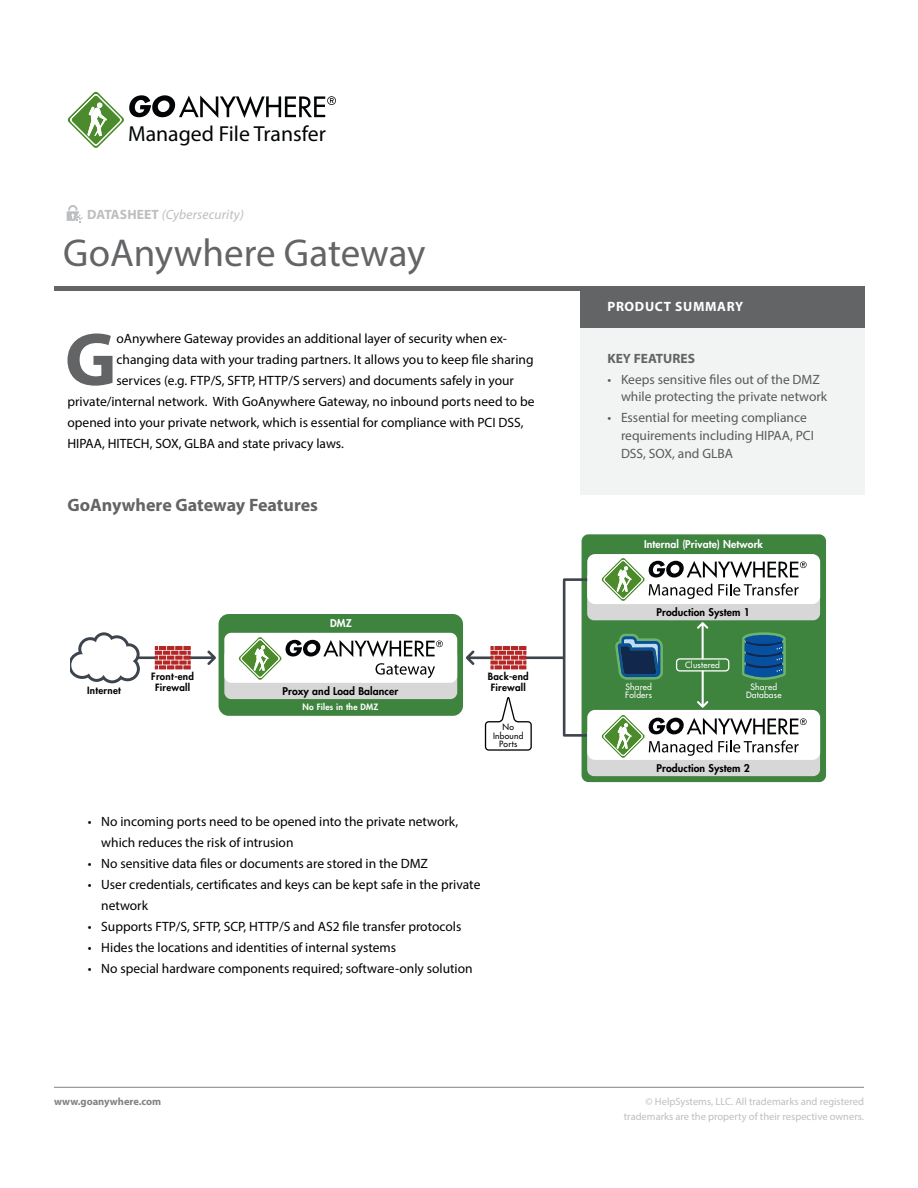
<style>
.page{position:relative;width:918px;height:1188px;background:#fff}
.page>*{position:absolute;margin:0;border:0;box-sizing:border-box;transform-origin:0 0}
.t1{font:700 75.75px "Myriad Pro";color:#636466}
.t2{font:39px "Myriad Pro";color:#636466}
.t3{font:21.75px "Myriad Pro";color:#020405}
.t4{font:700 18px "Myriad Pro";color:#636466}
.t5{font:13.5px/21px "Myriad Pro";color:#000}
.t6{font:13.5px/18px "Myriad Pro";color:#58595b}
.t7{font:italic 13.5px "Myriad Pro";letter-spacing:.01em;color:#bcbec0}
.t8{font:700 13.5px "Myriad Pro";letter-spacing:.05em;color:#fff}
.t9{font:700 13.5px "Myriad Pro";color:#636466}
.t10{font:10.5px/15px "Myriad Pro";color:#bcbec0;text-align:right}
.t11{font:800 10.5px "Futura Std";letter-spacing:.01em;color:#000}
.t12{font:800 10.5px "Futura Std";letter-spacing:.01em;color:#fff}
.t13{font:700 10.5px "Myriad Pro";color:#808285}
.t14{font:800 9.75px/10.5px "Futura Std";letter-spacing:.025em;color:#000;text-align:center}
.t15{font:500 8.55px/8.6px "Futura Std";letter-spacing:.025em;color:#fff}
.t16{font:800 8.55px "Futura Std";letter-spacing:.025em;color:#fff}
.t17{font:500 8.55px/8.6px "Futura Std";letter-spacing:.025em;color:#000;text-align:center}
.s1{font-weight:700;font-style:normal}
</style>
<div class="page">
<svg style="left:67px;top:205px;width:16px;height:17px"></svg>
<div style="left:580px;top:327px;width:285px;height:168px;background:#f2f3f3"></div>
<div style="left:580px;top:286px;width:285px;height:42px;background:#636466"></div>
<div style="left:54px;top:286px;width:810px;height:5px;background:#636466"></div>
<hr style="left:54px;top:1087px;width:810px;height:1px;background:#808285">
<svg style="left:68px;top:92px;width:268px;height:56px"></svg>
<hr style="left:138px;top:656px;width:18px;height:3px;background:#3d444d">
<div style="left:219px;top:614px;width:244px;height:102px;background:#3e833e;border-radius:10px"></div>
<div style="left:224px;top:649px;width:233px;height:50px;background:#d7d7d7;border-radius:7px"></div>
<div style="left:224px;top:633px;width:233px;height:50px;background:#fff;border-radius:7px"></div>
<div style="left:582px;top:534px;width:244px;height:248px;background:#3e833e;border-radius:7px"></div>
<div style="left:587px;top:570px;width:233px;height:50px;background:#d7d7d7;border-radius:7px"></div>
<div style="left:563px;top:578px;width:30px;height:159px;border:3px solid #3d444d"></div>
<div style="left:587px;top:554px;width:233px;height:50px;background:#fff;border-radius:8px"></div>
<div style="left:587px;top:726px;width:233px;height:50px;background:#d7d7d7;border-radius:7px"></div>
<div style="left:587px;top:710px;width:233px;height:50px;background:#fff;border-radius:8px"></div>
<svg style="left:615px;top:634px;width:48px;height:46px"></svg>
<svg style="left:742px;top:632px;width:44px;height:48px"></svg>
<hr style="left:526px;top:656px;width:38px;height:3px;background:#3d444d">
<div style="left:676px;top:658px;width:53px;height:14px;border:1px solid #fff;border-radius:3px"></div>
<svg style="left:697px;top:622px;width:11px;height:37px"></svg>
<svg style="left:697px;top:671px;width:11px;height:37px"></svg>
<svg style="left:239px;top:637px;width:204px;height:43px"></svg>
<svg style="left:601px;top:558px;width:206px;height:43px"></svg>
<svg style="left:601px;top:715px;width:206px;height:43px"></svg>
<svg style="left:155px;top:646px;width:61px;height:23px"></svg>
<svg style="left:466px;top:646px;width:60px;height:23px"></svg>
<svg style="left:485px;top:697px;width:47px;height:54px"></svg>
<svg style="left:70px;top:632px;width:70px;height:51px"></svg>
<h3 class="t3" style="left:128px;top:120px;width:199px">Managed File Transfer</h3>
<p class="t7" style="left:87px;top:206px;width:158px"><span class="s1">DATASHEET</span> (Cybersecurity)</p>
<h2 class="t2" style="left:63px;top:229px;width:364px">GoAnywhere Gateway</h2>
<h1 class="t1" style="left:65px;top:310px;width:53px">G</h1>
<p class="t5" style="left:117px;top:328px;width:392px">oAnywhere Gateway provides an additional layer of security when ex-</p>
<p class="t5" style="left:117px;top:349px;width:419px">changing data with your trading partners. It allows you to keep file sharing</p>
<p class="t5" style="left:117px;top:370px;width:399px">services (e.g. FTP/S, SFTP, HTTP/S servers) and documents safely in your</p>
<p class="t5" style="left:68px;top:391px;width:469px">private/internal network. With GoAnywhere Gateway, no inbound ports need to be</p>
<p class="t5" style="left:68px;top:412px;width:458px">opened into your private network, which is essential for compliance with PCI DSS,</p>
<p class="t5" style="left:68px;top:433px;width:278px">HIPAA, HITECH, SOX, GLBA and state privacy laws.</p>
<h3 class="t4" style="left:68px;top:493px;width:252px">GoAnywhere Gateway Features</h3>
<p class="t12" style="left:330px;top:617px;width:23px">DMZ</p>
<p class="t14" style="left:87px;top:685px;width:35px">Internet</p>
<p class="t14" style="left:151px;top:672px;width:44px">Front-end<br>Firewall</p>
<p class="t14" style="left:488px;top:672px;width:42px;text-align:left">Back-end<br>Firewall</p>
<p class="t17" style="left:493px;top:723px;width:32px">No<br>Inbound<br>Ports</p>
<p class="t11" style="left:282px;top:684px;width:117px">Proxy and Load Balancer</p>
<p class="t16" style="left:303px;top:702px;width:77px">No Files in the DMZ</p>
<p class="t5" style="left:101px;top:811px;width:358px;text-indent:-14px">• No incoming ports need to be opened into the private network, which reduces the risk of intrusion</p>
<p class="t5" style="left:88px;top:853px;width:342px">• No sensitive data files or documents are stored in the DMZ</p>
<p class="t5" style="left:101px;top:874px;width:381px;text-indent:-14px">• User credentials, certificates and keys can be kept safe in the private network</p>
<p class="t5" style="left:88px;top:916px;width:375px">• Supports FTP/S, SFTP, SCP, HTTP/S and AS2 file transfer protocols</p>
<p class="t5" style="left:88px;top:937px;width:310px">• Hides the locations and identities of internal systems</p>
<p class="t5" style="left:88px;top:958px;width:386px">• No special hardware components required; software-only solution</p>
<p class="t13" style="left:54px;top:1094px;width:109px">www.goanywhere.com</p>
<p class="t8" style="left:608px;top:298px;width:137px">PRODUCT SUMMARY</p>
<p class="t9" style="left:608px;top:350px;width:89px">KEY FEATURES</p>
<p class="t6" style="left:621px;top:370px;width:208px;text-indent:-14px">• Keeps sensitive files out of the DMZ while protecting the private network</p>
<p class="t6" style="left:621px;top:408px;width:194px;text-indent:-14px">• Essential for meeting compliance requirements including HIPAA, PCI<br>DSS, SOX, and GLBA</p>
<p class="t12" style="left:644px;top:538px;width:121px">Internal (Private) Network</p>
<p class="t11" style="left:657px;top:605px;width:95px">Production System 1</p>
<p class="t15" style="left:685px;top:661px;width:36px">Clustered</p>
<p class="t15" style="left:625px;top:682px;width:28px">Shared<br>Folders</p>
<p class="t15" style="left:746px;top:682px;width:37px;text-align:center">Shared<br>Database</p>
<p class="t11" style="left:657px;top:761px;width:95px">Production System 2</p>
<p class="t10" style="left:624px;top:1094px;width:242px">© HelpSystems, LLC. All trademarks and registered trademarks are the property of their respective owners.</p>
</div>
